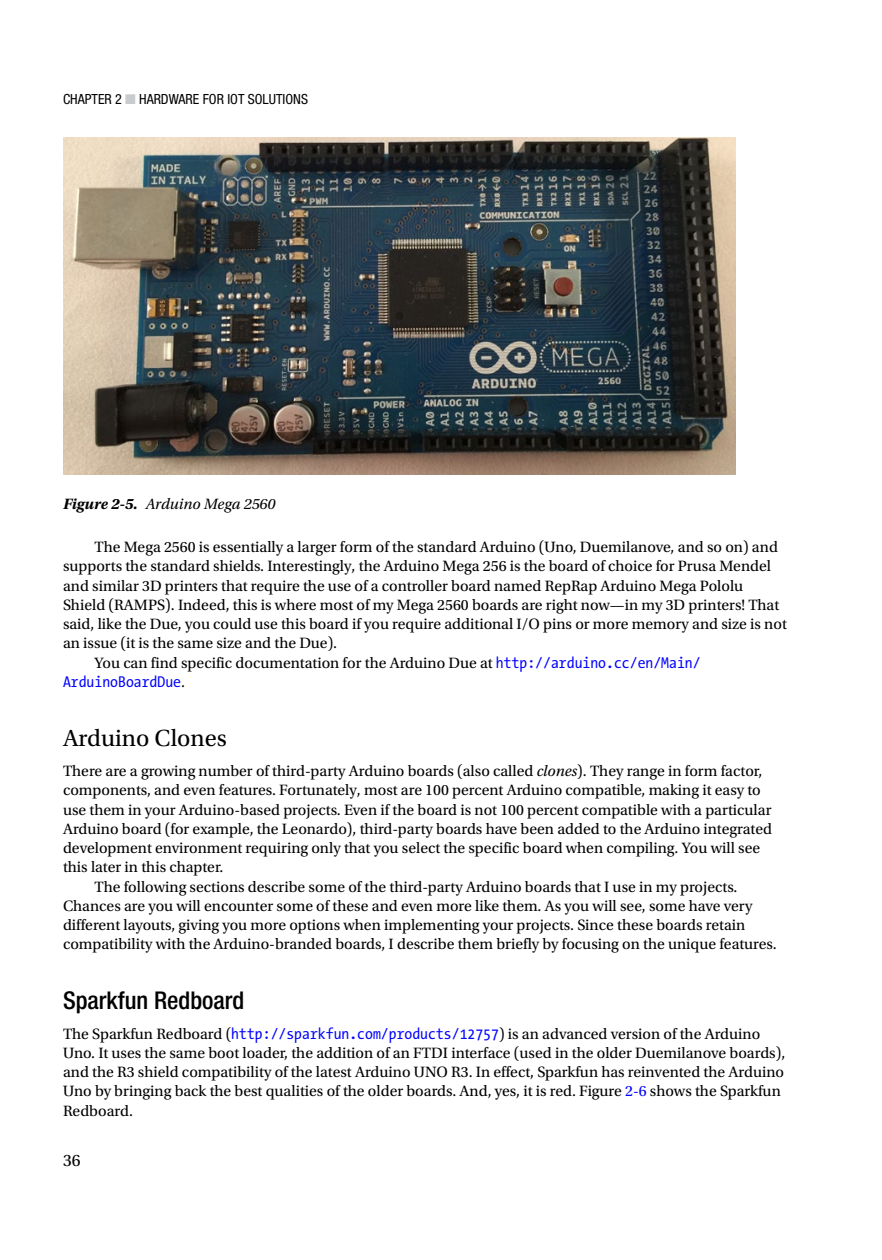
<style>
.page{position:relative;width:882px;height:1260px;background:#fff}
.page>*{position:absolute;margin:0;border:0;box-sizing:border-box;transform-origin:0 0}
.t1{font:500 condensed 24.5px "Helvetica Neue";color:#000}
.t2{font:24.5px "Utopia Std";color:#000}
.t3{font:17.5px "Utopia Std";color:#000}
.t4{font:15.75px/19.2px "Utopia Std";color:#000}
.t5{font:italic 15.75px "Utopia Std";color:#000}
.t6{font:15.75px "The Sans Mono Con Normal";color:#00f}
.t7{font:condensed 14px "Helvetica Neue";color:#000}
.s1{color:#c9cacb}
.s2{font-weight:700}
.s3{font-family:"The Sans Mono Con Normal";color:#00f}
.s4{font-family:"Utopia Std";color:#000}
.s5{font-style:italic}
.s6{color:#00f}
</style>
<div class="page">
<img style="left:63px;top:137px;width:672px;height:337px">
<p class="t7" style="left:63px;top:91px;width:245px">CHAPTER 2 <span class="s1">■</span> HARDWARE FOR IOT SOLUTI ONS</p>
<p class="t5" style="left:63px;top:495px;width:214px"><span class="s2">Figure 2-5.</span> Arduino Mega 2560</p>
<p class="t4" style="left:94px;top:538px;width:685px">The Mega 2560 is essentially a larger form of the standard Arduino (Uno, Duemilanove, and so on) and</p>
<p class="t4" style="left:63px;top:557px;width:710px">supports the standard shields. Interestingly, the Arduino Mega 256 is the board of choice for Prusa Mendel</p>
<p class="t4" style="left:63px;top:576px;width:682px">and similar 3D printers that require the use of a controller board named RepRap Arduino Mega Pololu</p>
<p class="t4" style="left:63px;top:595px;width:718px">Shield (RAMPS). Indeed, this is where most of my Mega 2560 boards are right now—in my 3D printers! That</p>
<p class="t4" style="left:63px;top:615px;width:725px">said, like the Due, you could use this board if you require additional I/O pins or more memory and size is not</p>
<p class="t4" style="left:63px;top:634px;width:276px">an issue (it is the same size and the Due).</p>
<p class="t4" style="left:94px;top:653px;width:608px">You can find specific documentation for the Arduino Due at <span class="s3">http://arduino.cc/en/Main/</span></p>
<p class="t6" style="left:63px;top:673px;width:124px">ArduinoBoardDue<span class="s4">.</span></p>
<h1 class="t2" style="left:63px;top:725px;width:165px">Arduino Clones</h1>
<p class="t4" style="left:63px;top:762px;width:701px">There are a growing number of third-party Arduino boards (also called <span class="s5">clones</span>). They range in form factor,</p>
<p class="t4" style="left:63px;top:781px;width:699px">components, and even features. Fortunately, most are 100 percent Arduino compatible, making it easy to</p>
<p class="t4" style="left:63px;top:800px;width:710px">use them in your Arduino-based projects. Even if the board is not 100 percent compatible with a particular</p>
<p class="t4" style="left:63px;top:819px;width:711px">Arduino board (for example, the Leonardo), third-party boards have been added to the Arduino integrated</p>
<p class="t4" style="left:63px;top:839px;width:699px">development environment requiring only that you select the specific board when compiling. You will see</p>
<p class="t4" style="left:63px;top:858px;width:162px">this later in this chapter.</p>
<p class="t4" style="left:94px;top:877px;width:645px">The following sections describe some of the third-party Arduino boards that I use in my projects.</p>
<p class="t4" style="left:63px;top:896px;width:691px">Chances are you will encounter some of these and even more like them. As you will see, some have very</p>
<p class="t4" style="left:63px;top:916px;width:684px">different layouts, giving you more options when implementing your projects. Since these boards retain</p>
<p class="t4" style="left:63px;top:935px;width:715px">compatibility with the Arduino-branded boards, I describe them briefly by focusing on the unique features.</p>
<h1 class="t1" style="left:63px;top:986px;width:183px">Sparkfun Redboard</h1>
<p class="t4" style="left:63px;top:1024px;width:724px">The Sparkfun Redboard (<span class="s3">http://sparkfun.com/products/12757</span>) is an advanced version of the Arduino Uno. It uses the same boot loader, the addition of an FTDI interface (used in the older Duemilanove boards), and the R3 shield compatibility of the latest Arduino UNO R3. In effect, Sparkfun has reinvented the Arduino Uno by bringing back the best qualities of the older boards. And, yes, it is red. Figure <span class="s6">2-6</span> shows the Sparkfun Redboard.</p>
<p class="t3" style="left:63px;top:1150px;width:19px">36</p>
</div>
